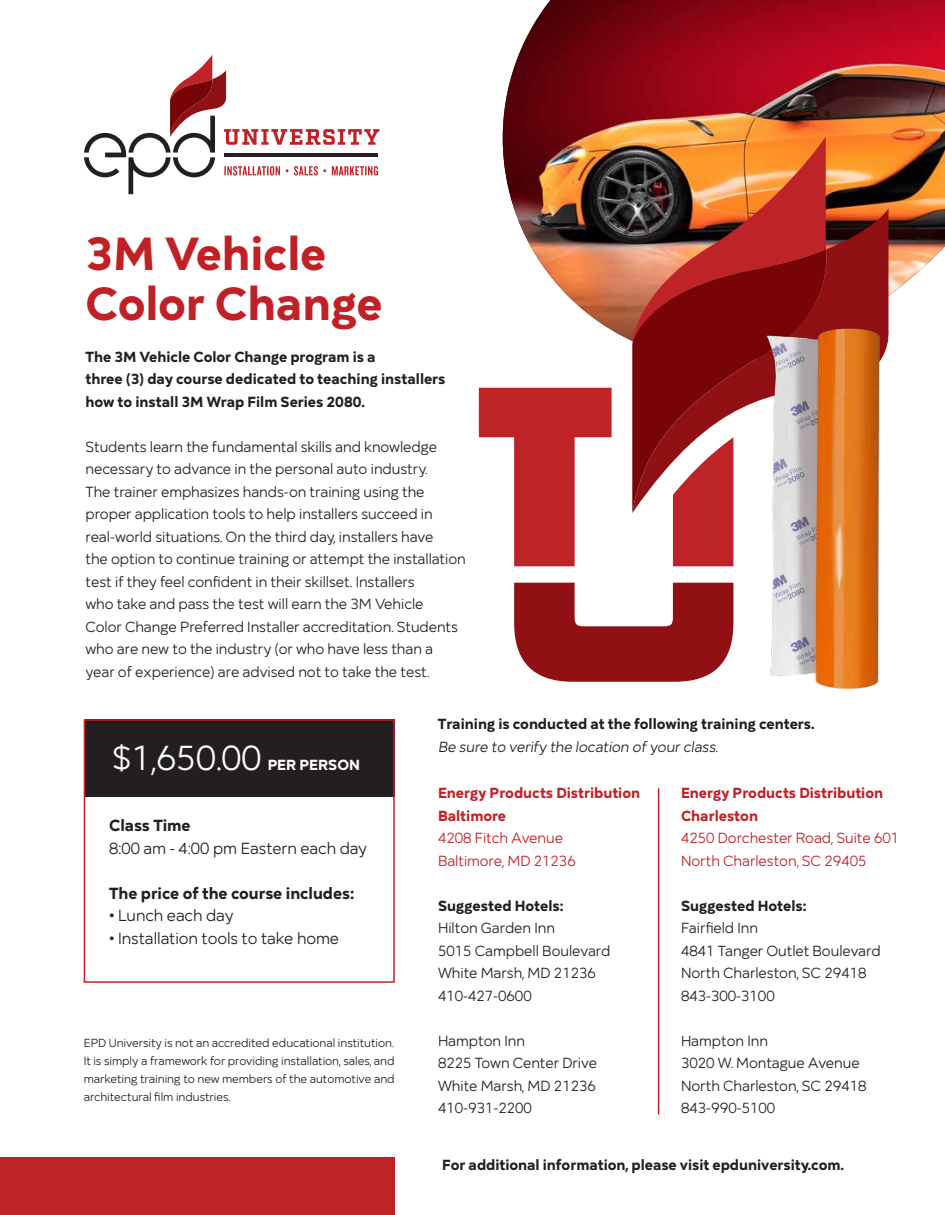
<style>
.page{position:relative;width:945px;height:1215px;background:#fff}
.page>*{position:absolute;margin:0;border:0;box-sizing:border-box;transform-origin:0 0}
.t1{font:700 47.55px/49.5px "Mirai";letter-spacing:-.005em;color:#c12025}
.t2{font:35.55px "Mirai";color:#fff}
.t3{font:16.5px "Mirai";letter-spacing:-.005em;color:#231f20}
.t4{font:700 16.5px "Mirai";letter-spacing:-.005em;color:#231f20}
.t5{font:15px/22.5px "Mirai";color:#231f20}
.t6{font:700 15px/22.5px "Mirai";letter-spacing:-.005em;color:#231f20}
.t7{font:15px/22.5px "Mirai";color:#c12025}
.t8{font:700 15px/22.5px "Mirai";color:#c12025}
.t9{font:700 15px "Mirai";letter-spacing:.005em;color:#fff}
.t10{font:12px/18px "Mirai";color:#231f20;text-align:justify}
</style>
<div class="page">
<div style="left:85px;top:719px;width:309px;height:78px;background:#231f20"></div>
<div style="left:84px;top:719px;width:311px;height:264px;border:2px solid #c12025"></div>
<img style="left:503px;top:0;width:442px;height:341px">
<svg style="left:84px;top:55px;width:295px;height:139px"></svg>
<svg style="left:479px;top:388px;width:133px;height:178px"></svg>
<svg style="left:514px;top:583px;width:219px;height:99px"></svg>
<div style="left:673px;top:513px;width:60px;height:53px;background:#be2327"></div>
<svg style="left:826px;top:209px;width:68px;height:85px;background:#8e231b"></svg>
<img style="left:632px;top:137px;width:194px;height:112px">
<svg style="left:632px;top:249px;width:196px;height:264px"></svg>
<div style="left:0;top:1157px;width:395px;height:58px;background:#be2327"></div>
<img style="left:766px;top:294px;width:133px;height:395px">
<hr style="left:658px;top:788px;width:1px;height:326px;background:#c12025">
<h1 class="t1" style="left:86px;top:233px;width:299px">3M Vehicle<br>Color Change</h1>
<p class="t6" style="left:86px;top:346px;width:361px">The 3M Vehicle Color Change program is a<br>three (3) day course dedicated to teaching installers how to install 3M Wrap Film Series 2080.</p>
<p class="t5" style="left:86px;top:436px;width:382px">Students learn the fundamental skills and knowledge necessary to advance in the personal auto industry.<br>The trainer emphasizes hands-on training using the proper application tools to help installers succeed in real-world situations. On the third day, installers have<br>the option to continue training or attempt the installation test if they feel confident in their skillset. Installers<br>who take and pass the test will earn the 3M Vehicle<br>Color Change Preferred Installer accreditation. Students who are new to the industry (or who have less than a year of experience) are advised not to take the test.</p>
<h2 class="t2" style="left:112px;top:744px;width:151px">$1,650.00</h2>
<p class="t9" style="left:268px;top:759px;width:94px">PER PERSON</p>
<p class="t4" style="left:109px;top:819px;width:83px">Class Time</p>
<p class="t3" style="left:109px;top:842px;width:259px">8:00 am - 4:00 pm Eastern each day</p>
<p class="t4" style="left:109px;top:887px;width:247px">The price of the course includes:</p>
<p class="t3" style="left:109px;top:909px;width:126px">• Lunch each day</p>
<p class="t3" style="left:109px;top:932px;width:231px">• Installation tools to take home</p>
<p class="t10" style="left:84px;top:1035px;width:312px">EPD University is not an accredited educational institution.<br>It is simply a framework for providing installation, sales, and marketing training to new members of the automotive and architectural film industries.</p>
<p class="t6" style="left:438px;top:714px;width:378px">Training is conducted at the following training centers.</p>
<p class="t5" style="left:438px;top:736px;width:283px">Be sure to verify the location of your class.</p>
<p class="t8" style="left:438px;top:783px;width:204px">Energy Products Distribution<br>Baltimore</p>
<p class="t7" style="left:438px;top:828px;width:139px">4208 Fitch Avenue<br>Baltimore, MD 21236</p>
<p class="t6" style="left:438px;top:895px;width:127px">Suggested Hotels:</p>
<p class="t5" style="left:438px;top:918px;width:174px">Hilton Garden Inn<br>5015 Campbell Boulevard<br>White Marsh, MD 21236<br>410-427-0600</p>
<p class="t5" style="left:438px;top:1030px;width:161px">Hampton Inn<br>8225 Town Center Drive<br>White Marsh, MD 21236<br>410-931-2200</p>
<p class="t8" style="left:681px;top:783px;width:204px">Energy Products Distribution<br>Charleston</p>
<p class="t7" style="left:681px;top:828px;width:220px">4250 Dorchester Road, Suite 601<br>North Charleston, SC 29405</p>
<p class="t6" style="left:681px;top:895px;width:127px">Suggested Hotels:</p>
<p class="t5" style="left:681px;top:918px;width:201px">Fairfield Inn<br>4841 Tanger Outlet Boulevard<br>North Charleston, SC 29418<br>843-300-3100</p>
<p class="t5" style="left:681px;top:1030px;width:187px">Hampton Inn<br>3020 W. Montague Avenue<br>North Charleston, SC 29418<br>843-990-5100</p>
<p class="t6" style="left:442px;top:1154px;width:403px">For additional information, please visit epduniversity.com.</p>
</div>
